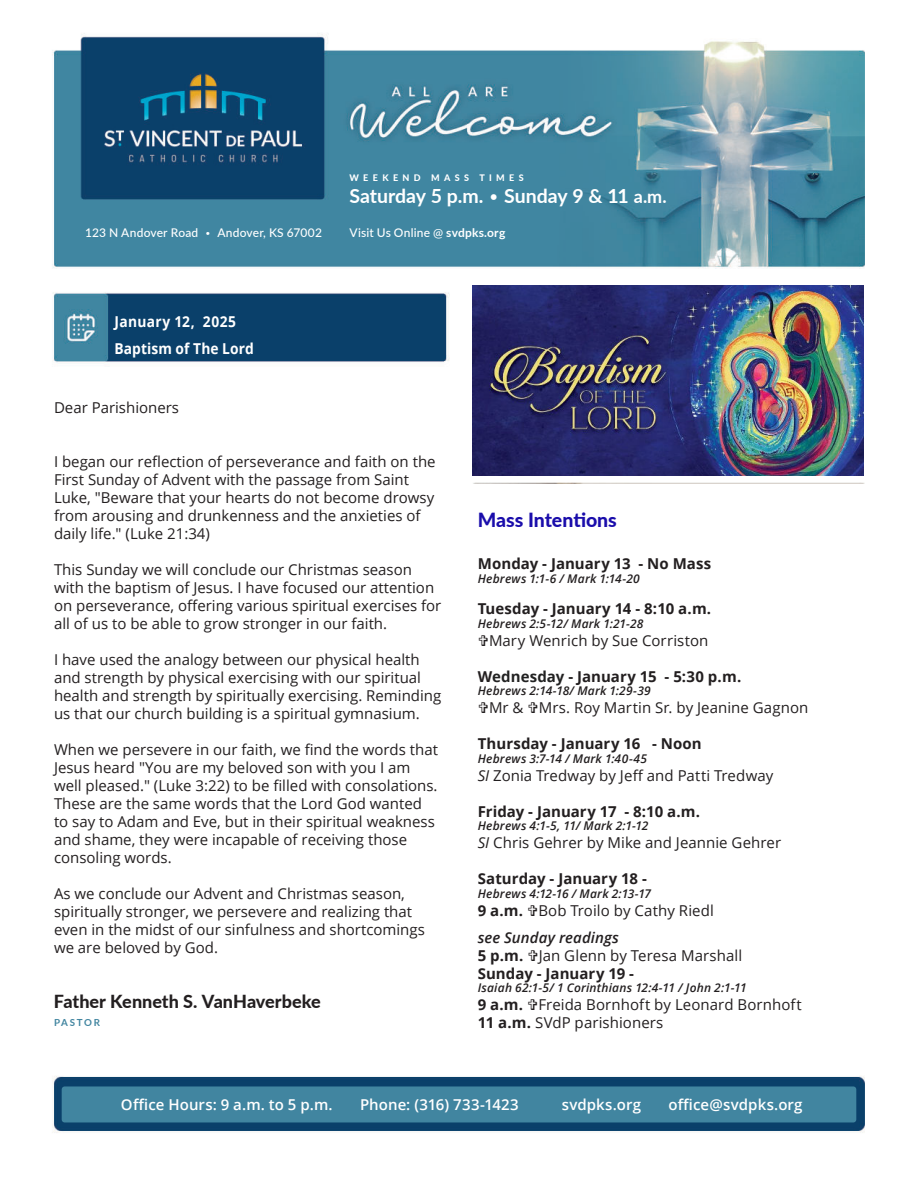
<style>
.page{position:relative;width:918px;height:1188px;background:#fff}
.page>*{position:absolute;margin:0;border:0;box-sizing:border-box;transform-origin:0 0}
.t1{font:700 19.5px "Lato";color:#fff}
.t2{font:800 19.5px "Lato";color:#1a0dab}
.t3{font:800 18px "Lato";color:#231f20}
.t4{font:15px/18px "Open Sans";color:#231f20}
.t5{font:700 15px "Open Sans";color:#231f20}
.t6{font:600 15px "Open Sans";letter-spacing:.005em;color:#fff}
.t7{font:700 15px/27.5px "Open Sans";letter-spacing:.01em;color:#fff;scale:.92 1}
.t8{font:italic 600 12px "Open Sans";letter-spacing:.015em;color:#231f20}
.t9{font:500 12px "Lato";letter-spacing:.015em;color:#fff}
.t10{font:700 9.75px "Lato";letter-spacing:.18em;color:#4185a0}
.t11{font:800 9px "Lato";letter-spacing:.485em;color:#fff}
.s1{font-weight:100}
.s2{font-weight:300}
.s3{font-size:18px}
.s4{font-weight:700}
.s5{color:#222}
.s6{font-style:italic}
.s7{font-weight:600;font-style:italic}
</style>
<div class="page">
<img style="left:52px;top:33px;width:813px;height:1100px">
<div style="left:62px;top:1086px;width:794px;height:36px;background:#4185a0;border-radius:3px"></div>
<div style="left:471px;top:484px;width:394px;height:574px;background:#fff"></div>
<img style="left:472px;top:285px;width:392px;height:190px">
<p class="t11" style="left:349px;top:173px;width:176px">WEEKEND MASS TIMES</p>
<p class="t9" style="left:85px;top:229px;width:238px">123 N Andover Road <span class="s1">•</span> Andover, KS 67002</p>
<h1 class="t1" style="left:350px;top:188px;width:319px">Saturday 5 p.m. <span class="s2">•</span> Sunday 9 &amp; 11 <span class="s3">a.m.</span></h1>
<p class="t9" style="left:350px;top:229px;width:157px">Visit Us Online @ <span class="s4">svdpks.org</span></p>
<p class="t7" style="left:114px;top:309px;width:153px">January 12, 2025<br>Baptism of The Lord</p>
<p class="t4" style="left:54px;top:398px;width:127px">Dear Parishioners</p>
<p class="t4" style="left:54px;top:452px;width:383px">I began our reflection of perseverance and faith on the First Sunday of Advent with the passage from Saint Luke, "Beware that your hearts do not become drowsy from arousing and drunkenness and the anxieties of daily life." (Luke 21:34)</p>
<p class="t4" style="left:54px;top:560px;width:389px">This Sunday we will conclude our Christmas season with the baptism of Jesus. I have focused our attention on perseverance, offering various spiritual exercises for all of us to be able to grow stronger in our faith.</p>
<p class="t4" style="left:54px;top:650px;width:389px">I have used the analogy between our physical health and strength by physical exercising with our spiritual health and strength by spiritually exercising. Reminding us that our church building is a spiritual gymnasium.</p>
<p class="t4" style="left:54px;top:740px;width:386px">When we persevere in our faith, we find the words that Jesus heard "You are my beloved son with you I am well pleased." (Luke 3:22) to be filled with consolations.<br>These are the same words that the Lord God wanted to say to Adam and Eve, but in their spiritual weakness and shame, they were incapable of receiving those consoling words.</p>
<p class="t4" style="left:54px;top:884px;width:372px">As we conclude our Advent and Christmas season, spiritually stronger, we persevere and realizing that even in the midst of our sinfulness and shortcomings we are beloved by God.</p>
<p class="t3" style="left:54px;top:993px;width:268px">Father Kenneth S. VanHaverbeke</p>
<p class="t10" style="left:54px;top:1018px;width:48px">PASTOR</p>
<h1 class="t2" style="left:478px;top:505px;width:141px">Mass Intentions</h1>
<p class="t5" style="left:478px;top:558px;width:235px">Monday - January 13 - No Mass</p>
<p class="t8" style="left:478px;top:573px;width:164px">Hebrews 1:1-6 / Mark 1:14-20</p>
<p class="t5" style="left:478px;top:603px;width:235px">Tuesday - January 14 - 8:10 a.m.</p>
<p class="t8" style="left:478px;top:618px;width:167px">Hebrews 2:5-12/ Mark 1:21-28</p>
<p class="t4" style="left:489px;top:633px;width:221px">Mary Wenrich by Sue Corriston</p>
<p class="t5" style="left:478px;top:670px;width:265px">W<span class="s5">ednesday</span> - January 15 - 5:30 p.m.</p>
<p class="t8" style="left:478px;top:686px;width:175px">Hebrews 2:14-18/ Mark 1:29-39</p>
<p class="t4" style="left:489px;top:700px;width:321px">Mr &amp; Mrs. Roy Martin Sr. by Jeanine Gagnon</p>
<p class="t5" style="left:478px;top:738px;width:226px">Thursday - January 16 - Noon</p>
<p class="t8" style="left:478px;top:753px;width:171px">Hebrews 3:7-14 / Mark 1:40-45</p>
<p class="t4" style="left:478px;top:766px;width:297px"><span class="s6">SI</span> Zonia Tredway by Jeff and Patti Tredway</p>
<p class="t5" style="left:478px;top:805px;width:224px">Friday - January 17 - 8:10 a.m.</p>
<p class="t8" style="left:478px;top:821px;width:172px">Hebrews 4:1-5, 11/ Mark 2:1-12</p>
<p class="t4" style="left:478px;top:835px;width:305px"><span class="s6">SI</span> Chris Gehrer by Mike and Jeannie Gehrer</p>
<p class="t5" style="left:478px;top:873px;width:171px">Saturday - January 18 -</p>
<p class="t8" style="left:478px;top:888px;width:175px">Hebrews 4:12-16 / Mark 2:13-17</p>
<p class="t4" style="left:478px;top:898px;width:238px;line-height:27px"><span class="s4">9 a.m.</span> Bob Troilo by Cathy Riedl <span class="s7">see Sunday readings</span></p>
<p class="t4" style="left:478px;top:948px;width:266px"><span class="s4">5 p.m.</span> Jan Glenn by Teresa Marshall<br><span class="s4">Sunday - January 19 -</span></p>
<p class="t8" style="left:478px;top:983px;width:271px">Isaiah 62:1-5/ 1 Corinthians 12:4-11 / John 2:1-11</p>
<p class="t4" style="left:478px;top:997px;width:326px"><span class="s4">9 a.m.</span> Freida Bornhoft by Leonard Bornhoft<br><span class="s4">11 a.m.</span> SVdP parishioners</p>
<p class="t6" style="left:121px;top:1094px;width:213px">Office Hours: 9 a.m. to 5 p.m.</p>
<p class="t6" style="left:360px;top:1094px;width:160px">Phone: (316) 733-1423</p>
<p class="t6" style="left:562px;top:1094px;width:81px">svdpks.org</p>
<p class="t6" style="left:669px;top:1094px;width:136px">office@svdpks.org</p>
</div>
